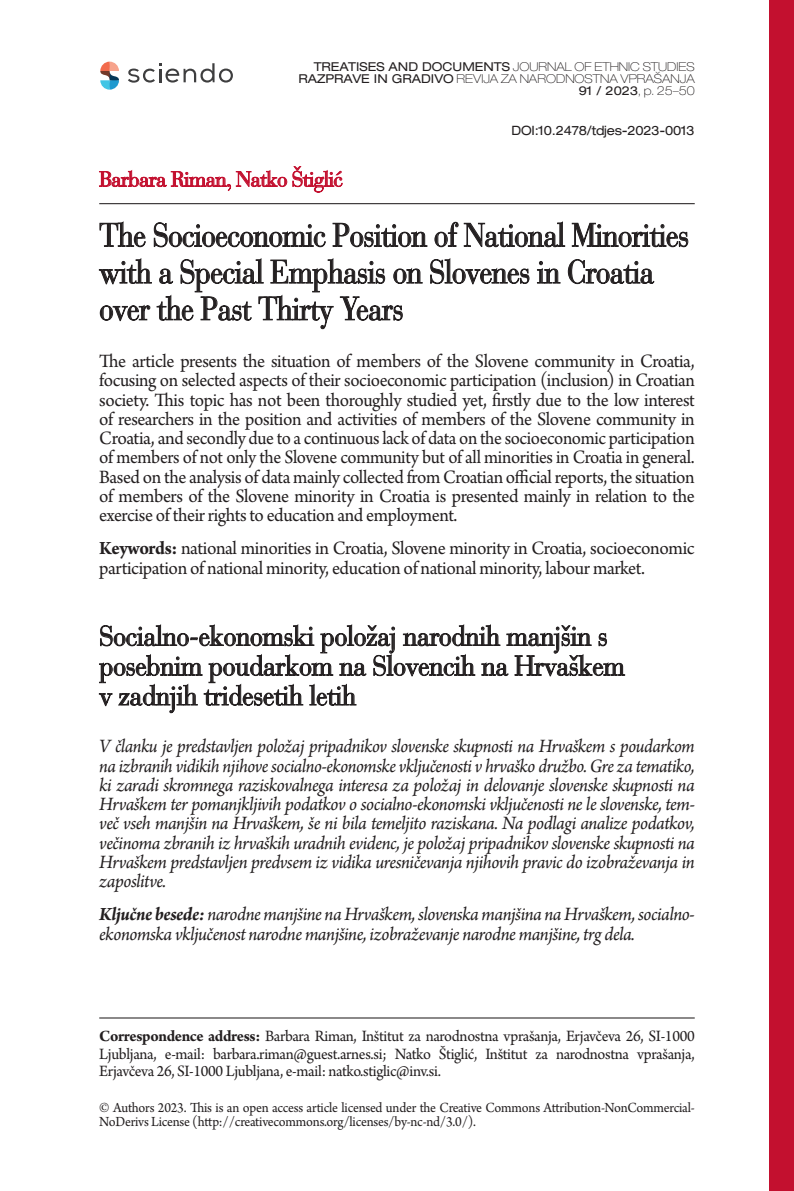
<style>
.page{position:relative;width:794px;height:1191px;background:#fff}
.page>*{position:absolute;margin:0;border:0;box-sizing:border-box;transform-origin:0 0}
.t1{font:32.73px/36.8px "Bauer Bodoni CE";letter-spacing:-.025em;color:#231f20;scale:.89 1}
.t2{font:27.65px/29.8px "Bauer Bodoni CE";letter-spacing:-.02em;color:#231f20;scale:.94 1}
.t3{font:21px "Bauer Bodoni CE";letter-spacing:-.04em;color:#c3102f}
.t4{font:19.78px/19.2px "Arno Pro";letter-spacing:-.02em;color:#231f20;text-align:justify;scale:.96 1}
.t5{font:italic 19.78px/19.2px "Arno Pro";letter-spacing:-.025em;color:#231f20;text-align:justify;scale:.95 1}
.t6{font:italic 19.78px/19.2px "Arno Pro";letter-spacing:-.025em;color:#231f20}
.t7{font:19.78px/19.2px "Arno Pro";letter-spacing:-.02em;color:#231f20}
.t8{font:16.62px/17.5px "Arno Pro";letter-spacing:-.025em;color:#231f20;text-align:justify}
.t9{font:14.7px/14px "Arno Pro";letter-spacing:-.015em;color:#231f20;scale:.95 1}
.t10{font:expanded 12.78px "Helvetica Neue LT Pro";letter-spacing:-.015em;color:#231f20;scale:.95 1}
.t11{font:100 expanded 12.25px/12.2px "Helvetica Neue LT Pro";color:#231f20;text-align:right}
.s1{font-weight:400}
.s2{font-weight:700}
</style>
<div class="page">
<hr style="left:99px;top:203px;width:595px;height:1px;background:#231f20">
<svg style="left:99px;top:221px;width:47px;height:26px"></svg>
<svg style="left:154px;top:222px;width:172px;height:26px"></svg>
<svg style="left:332px;top:223px;width:95px;height:24px"></svg>
<svg style="left:434px;top:222px;width:24px;height:25px"></svg>
<svg style="left:464px;top:221px;width:101px;height:26px"></svg>
<svg style="left:572px;top:222px;width:116px;height:25px"></svg>
<svg style="left:430px;top:258px;width:99px;height:26px"></svg>
<svg style="left:537px;top:261px;width:23px;height:23px"></svg>
<svg style="left:568px;top:259px;width:86px;height:25px"></svg>
<svg style="left:99px;top:258px;width:324px;height:71px"></svg>
<svg style="left:99px;top:624px;width:526px;height:89px"></svg>
<svg style="left:99px;top:166px;width:244px;height:27px"></svg>
<div style="left:769px;top:0;width:25px;height:1191px;background:#c3102f"></div>
<hr style="left:99px;top:1017px;width:595px;height:1px;background:#231f20">
<svg style="left:100px;top:62px;width:19px;height:28px"></svg>
<svg style="left:128px;top:63px;width:105px;height:20px"></svg>
<p class="t11" style="left:298px;top:60px;width:398px"><span class="s1">TREATISES AND DOCUMENTS</span> JOURNAL OF ETHNIC STUDIES<br><span class="s1">RAZPRAVE IN GRADIVO</span> REVIJA ZA NARODNOSTNA VPRAŠANJA<br><span class="s1">91 / 2023</span>, p. 25–50</p>
<p class="t10" style="left:511px;top:123px;width:194px">DOI:10.2478/tdjes-2023-0013</p>
<p class="t3" style="left:99px;top:166px;width:245px">Barbara Riman, Natko Štiglić</p>
<h1 class="t1" style="left:99px;top:217px;width:664px">The Socioeconomic Position of National Minorities with a Special Emphasis on Slovenes in Croatia over the Past Thirty Years</h1>
<p class="t4" style="left:99px;top:352px;width:622px">The article presents the situation of members of the Slovene community in Croatia, focusing on selected aspects of their socioeconomic participation (inclusion) in Croatian society. This topic has not been thoroughly studied yet, firstly due to the low interest of researchers in the position and activities of members of the Slovene community in Croatia, and secondly due to a continuous lack of data on the socioeconomic participation of members of not only the Slovene community but of all minorities in Croatia in general.<br>Based on the analysis of data mainly collected from Croatian official reports, the situation of members of the Slovene minority in Croatia is presented mainly in relation to the exercise of their rights to education and employment.</p>
<p class="t7" style="left:99px;top:540px;width:597px"><span class="s2">Keywords:</span> national minorities in Croatia, Slovene minority in Croatia, socioeconomic participation of national minority, education of national minority, labour market.</p>
<h2 class="t2" style="left:99px;top:621px;width:561px">Socialno-ekonomski položaj narodnih manjšin s posebnim poudarkom na Slovencih na Hrvaškem v zadnjih tridesetih letih</h2>
<p class="t5" style="left:99px;top:738px;width:628px">V članku je predstavljen položaj pripadnikov slovenske skupnosti na Hrvaškem s poudarkom na izbranih vidikih njihove socialno-ekonomske vključenosti v hrvaško družbo. Gre za tematiko, ki zaradi skromnega raziskovalnega interesa za položaj in delovanje slovenske skupnosti na Hrvaškem ter pomanjkljivih podatkov o socialno-ekonomski vključenosti ne le slovenske, tem&shy;več vseh manjšin na Hrvaškem, še ni bila temeljito raziskana. Na podlagi analize podatkov, večinoma zbranih iz hrvaških uradnih evidenc, je položaj pripadnikov slovenske skupnosti na Hrvaškem predstavljen predvsem iz vidika uresničevanja njihovih pravic do izobraževanja in zaposlitve.</p>
<p class="t6" style="left:99px;top:906px;width:597px"><span class="s2">Ključne besede:</span> narodne manjšine na Hrvaškem, slovenska manjšina na Hrvaškem, socialno&shy;ekonomska vključenost narodne manjšine, izobraževanje narodne manjšine, trg dela.</p>
<p class="t8" style="left:99px;top:1028px;width:597px"><span class="s2">Correspondence address:</span> Barbara Riman, Inštitut za narodnostna vprašanja, Erjavčeva 26, SI-1000<br>Ljubljana, e-mail: barbara.riman@guest.arnes.si; Natko Štiglić, Inštitut za narodnostna vprašanja, Erjavčeva 26, SI-1000 Ljubljana, e-mail: natko.stiglic@inv.si.</p>
<p class="t9" style="left:99px;top:1101px;width:628px">© Authors 2023. This is an open access article licensed under the Creative Commons Attribution-NonCommercial-<br>NoDerivs License (http://creativecommons.org/licenses/by-nc-nd/3.0/).</p>
</div>
